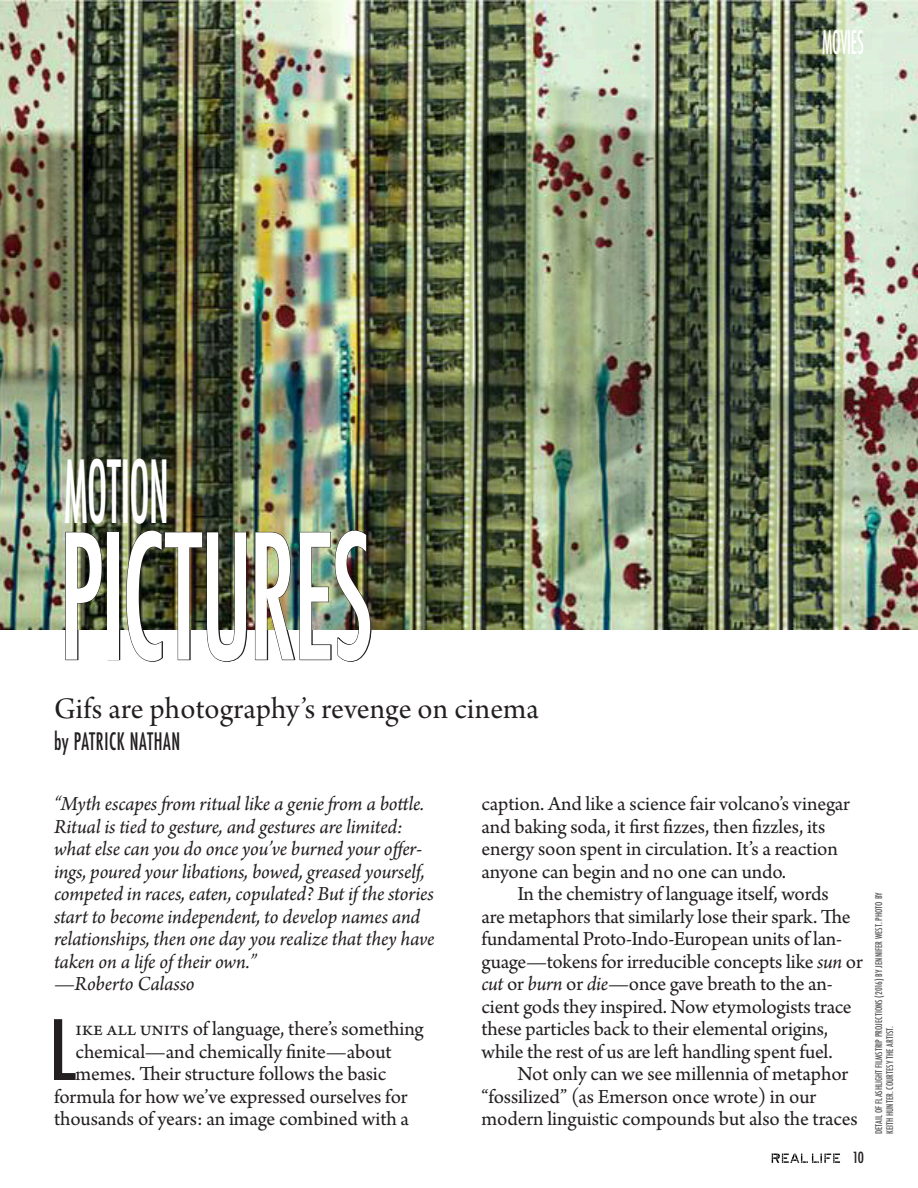
<style>
.page{position:relative;width:918px;height:1188px;background:#fff}
.page>*{position:absolute;margin:0;border:0;box-sizing:border-box;transform-origin:0 0}
.t1{font:500 condensed 168.75px "Futura";letter-spacing:-.025em;color:#fff;scale:.67 1}
.t2{font:500 condensed 84.3px "Futura";letter-spacing:-.015em;color:#fff;scale:.5 1}
.dropcap_opener{font:500 condensed 80.7px "Futura";color:#231f20}
.t3{font:31.5px "Arno Pro Subhead";letter-spacing:.005em;color:#231f20}
.t4{font:500 condensed 31.5px "Futura";letter-spacing:-.01em;color:#fff;scale:.57 1}
.t5{font:500 condensed 23.4px "Futura";letter-spacing:.03em;color:#231f20;scale:.8 1}
.body{font:21px/22.5px "Arno Pro";letter-spacing:-.01em;color:#231f20}
.body-2{font:italic 21px/22.5px "Arno Pro";letter-spacing:-.01em;color:#231f20}
.dropcap_opener-2{font:21px/22.5px "Arno Pro";letter-spacing:-.005em;color:#231f20}
.t6{font:500 condensed 15px "Futura";color:#231f20}
.t7{font:500 condensed 9px/10.8px "Futura";color:#57585a}
.s1{font-style:italic}
</style>
<div class="page">
<img style="left:771px;top:1153px;width:69px;height:10px">
<div style="left:108px;top:532px;width:12px;height:128px;border:1px solid #231f20"></div>
<img style="left:0;top:0;width:918px;height:630px">
<svg style="left:65px;top:532px;width:38px;height:128px"></svg>
<div style="left:107px;top:532px;width:12px;height:128px;border:1px solid #231f20"></div>
<img style="left:126px;top:530px;width:122px;height:132px">
<img style="left:255px;top:530px;width:117px;height:132px">
<p class="t4" style="left:822px;top:22px;width:75px">MOVIES</p>
<p class="t2" style="left:64px;top:438px;width:212px">MOTION</p>
<p class="t1" style="left:59px;top:489px;width:470px">PICTURES</p>
<p class="t3" style="left:54px;top:691px;width:486px">Gifs are photography’s revenge on cinema</p>
<p class="t5" style="left:54px;top:727px;width:159px">by PATRICK NATHAN</p>
<p class="body-2" style="left:54px;top:794px;width:382px">“Myth escapes from ritual like a genie from a bottle.<br>Ritual is tied to gesture, and gestures are limited: what else can you do once you’ve burned your offer&shy;ings, poured your libations, bowed, greased yourself, competed in races, eaten, copulated? But ifthe stories start to become independent, to develop names and relationships, then one day you realize that they have taken on a life oftheir own.”<br>—Roberto Calasso</p>
<p class="dropcap_opener" style="left:49px;top:998px;width:28px">L</p>
<p class="dropcap_opener-2" style="left:76px;top:1019px;width:350px">ike all units of language, there’s something</p>
<p class="dropcap_opener-2" style="left:76px;top:1041px;width:318px">chemical—and chemically finite—about</p>
<p class="dropcap_opener-2" style="left:76px;top:1064px;width:312px">memes. Their structure follows the basic</p>
<p class="dropcap_opener-2" style="left:54px;top:1086px;width:355px">formula for how we’ve expressed ourselves for</p>
<p class="dropcap_opener-2" style="left:54px;top:1109px;width:357px">thousands of years: an image combined with a</p>
<p class="dropcap_opener-2" style="left:482px;top:794px;width:370px">caption. And like a science fair volcano’s vinegar and baking soda, it first fizzes, then fizzles, its energy soon spent in circulation. It’s a reaction anyone can begin and no one can undo.</p>
<p class="body" style="left:482px;top:884px;width:383px;text-indent:36px">In the chemistry of language itself, words<br>are metaphors that similarly lose their spark. The fundamental Proto-Indo-European units of lan&shy;guage—tokens for irreducible concepts like <span class="s1">sun</span> or <span class="s1">cut</span> or <span class="s1">burn</span> or <span class="s1">die</span>—once gave breath to the an&shy;cient gods they inspired. Now etymologists trace these particles back to their elemental origins, while the rest of us are left handling spent fuel.</p>
<p class="body" style="left:482px;top:1064px;width:378px;text-indent:36px">Not only can we see millennia of metaphor “fossilized” (as Emerson once wrote) in our modern linguistic compounds but also the traces</p>
<p class="t6" style="left:852px;top:1148px;width:13px">10</p>
<p class="t7" style="left:874px;top:1134px;width:243px;rotate:-90deg">DETAIL OF FLASHLIGHT FILMSTRIP PROJECTIONS (2016) BY JENNIFER WEST. PHOTO BY<br>KEITH HUNTER. COURTESY THE ARTIST.</p>
</div>
